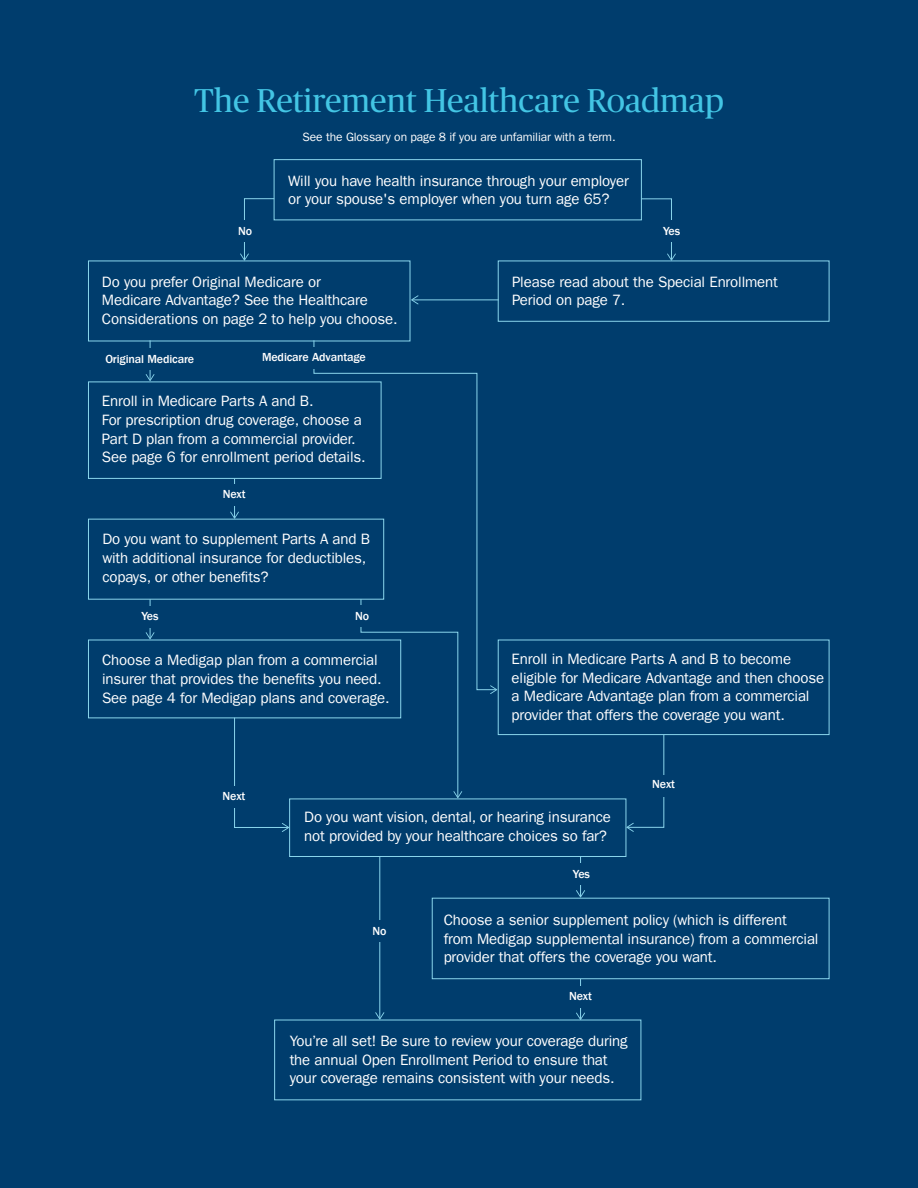
<style>
.page{position:relative;width:918px;height:1188px;background:#003d6d}
.page>*{position:absolute;margin:0;border:0;box-sizing:border-box;transform-origin:0 0}
.t1{font:33px "Publico Headline";color:#43c5e4}
.t2{font:15px/18.8px "ITC Frank Goth For AMPF";letter-spacing:-.01em;color:#fff}
.t3{font:500 12px "ITC Frank Goth For AMPF";letter-spacing:-.01em;color:#fff}
.t4{font:12px "ITC Frank Goth For AMPF";letter-spacing:-.01em;color:#fff}
</style>
<div class="page">
<svg style="left:626px;top:735px;width:39px;height:97px"></svg>
<hr style="left:412px;top:299px;width:87px;height:1px;background:#8ad5ec">
<svg style="left:411px;top:295px;width:8px;height:9px"></svg>
<div style="left:274px;top:159px;width:368px;height:61px;border:1px solid #8ad5ec"></div>
<div style="left:498px;top:260px;width:332px;height:62px;border:1px solid #8ad5ec"></div>
<div style="left:88px;top:381px;width:294px;height:98px;border:1px solid #8ad5ec"></div>
<div style="left:88px;top:519px;width:296px;height:81px;border:1px solid #8ad5ec"></div>
<div style="left:88px;top:640px;width:313px;height:78px;border:1px solid #8ad5ec"></div>
<div style="left:289px;top:798px;width:337px;height:59px;border:1px solid #8ad5ec"></div>
<div style="left:432px;top:898px;width:398px;height:81px;border:1px solid #8ad5ec"></div>
<div style="left:274px;top:1020px;width:367px;height:80px;border:1px solid #8ad5ec"></div>
<svg style="left:240px;top:198px;width:35px;height:63px"></svg>
<svg style="left:640px;top:198px;width:36px;height:63px"></svg>
<hr style="left:150px;top:340px;width:1px;height:40px;background:#8ad5ec">
<svg style="left:146px;top:374px;width:9px;height:7px"></svg>
<svg style="left:313px;top:340px;width:177px;height:351px"></svg>
<svg style="left:490px;top:685px;width:7px;height:9px"></svg>
<hr style="left:234px;top:478px;width:1px;height:40px;background:#8ad5ec">
<svg style="left:230px;top:512px;width:9px;height:7px"></svg>
<hr style="left:150px;top:599px;width:1px;height:39px;background:#8ad5ec">
<svg style="left:146px;top:632px;width:9px;height:7px"></svg>
<svg style="left:360px;top:598px;width:102px;height:200px"></svg>
<svg style="left:234px;top:717px;width:55px;height:115px"></svg>
<hr style="left:379px;top:856px;width:1px;height:162px;background:#8ad5ec">
<svg style="left:375px;top:1012px;width:9px;height:8px"></svg>
<hr style="left:580px;top:856px;width:1px;height:40px;background:#8ad5ec">
<svg style="left:576px;top:890px;width:9px;height:7px"></svg>
<hr style="left:580px;top:979px;width:1px;height:40px;background:#8ad5ec">
<svg style="left:576px;top:1013px;width:9px;height:7px"></svg>
<div style="left:498px;top:640px;width:332px;height:95px;border:1px solid #8ad5ec"></div>
<div style="left:119px;top:348px;width:63px;height:21px;background:#003d6d"></div>
<div style="left:282px;top:347px;width:63px;height:21px;background:#003d6d"></div>
<div style="left:213px;top:220px;width:53px;height:22px;background:#003d6d"></div>
<div style="left:644px;top:220px;width:53px;height:22px;background:#003d6d"></div>
<div style="left:633px;top:776px;width:63px;height:21px;background:#003d6d"></div>
<div style="left:349px;top:920px;width:62px;height:22px;background:#003d6d"></div>
<div style="left:204px;top:787px;width:63px;height:21px;background:#003d6d"></div>
<div style="left:119px;top:606px;width:62px;height:22px;background:#003d6d"></div>
<div style="left:550px;top:863px;width:62px;height:22px;background:#003d6d"></div>
<div style="left:550px;top:986px;width:62px;height:22px;background:#003d6d"></div>
<div style="left:330px;top:605px;width:62px;height:21px;background:#003d6d"></div>
<div style="left:203px;top:484px;width:62px;height:22px;background:#003d6d"></div>
<h1 class="t1" style="left:194px;top:78px;width:531px">The Retirement Healthcare Roadmap</h1>
<p class="t4" style="left:303px;top:130px;width:315px">See the Glossary on page 8 if you are unfamiliar with a term.</p>
<p class="t2" style="left:288px;top:171px;width:342px">Will you have health insurance through your employer or your spouse's employer when you turn age 65?</p>
<p class="t3" style="left:238px;top:225px;width:16px">No</p>
<p class="t3" style="left:663px;top:225px;width:19px">Yes</p>
<p class="t2" style="left:102px;top:272px;width:297px">Do you prefer Original Medicare or<br>Medicare Advantage? See the Healthcare<br>Considerations on page 2 to help you choose.</p>
<p class="t3" style="left:105px;top:352px;width:90px">Original Medicare</p>
<p class="t3" style="left:262px;top:350px;width:105px">Medicare Advantage</p>
<p class="t2" style="left:102px;top:392px;width:265px">Enroll in Medicare Parts A and B.<br>For prescription drug coverage, choose a Part D plan from a commercial provider.<br>See page 6 for enrollment period details.</p>
<p class="t3" style="left:223px;top:488px;width:24px">Next</p>
<p class="t2" style="left:102px;top:530px;width:269px">Do you want to supplement Parts A and B with additional insurance for deductibles, copays, or other benefits?</p>
<p class="t3" style="left:141px;top:609px;width:19px">Yes</p>
<p class="t3" style="left:355px;top:609px;width:16px">No</p>
<p class="t2" style="left:102px;top:651px;width:289px">Choose a Medigap plan from a commercial insurer that provides the benefits you need.<br>See page 4 for Medigap plans and coverage.</p>
<p class="t3" style="left:223px;top:790px;width:24px">Next</p>
<p class="t2" style="left:512px;top:272px;width:267px">Please read about the Special Enrollment<br>Period on page 7.</p>
<p class="t2" style="left:512px;top:650px;width:314px">Enroll in Medicare Parts A and B to become eligible for Medicare Advantage and then choose a Medicare Advantage plan from a commercial provider that offers the coverage you want.</p>
<p class="t3" style="left:652px;top:778px;width:24px">Next</p>
<p class="t2" style="left:304px;top:808px;width:308px">Do you want vision, dental, or hearing insurance not provided by your healthcare choices so far?</p>
<p class="t3" style="left:373px;top:924px;width:16px">No</p>
<p class="t3" style="left:573px;top:867px;width:19px">Yes</p>
<p class="t2" style="left:444px;top:911px;width:376px">Choose a senior supplement policy (which is different from Medigap supplemental insurance) from a commercial provider that offers the coverage you want.</p>
<p class="t3" style="left:569px;top:989px;width:24px">Next</p>
<p class="t2" style="left:290px;top:1031px;width:339px">You’re all set! Be sure to review your coverage during the annual Open Enrollment Period to ensure that your coverage remains consistent with your needs.</p>
</div>
